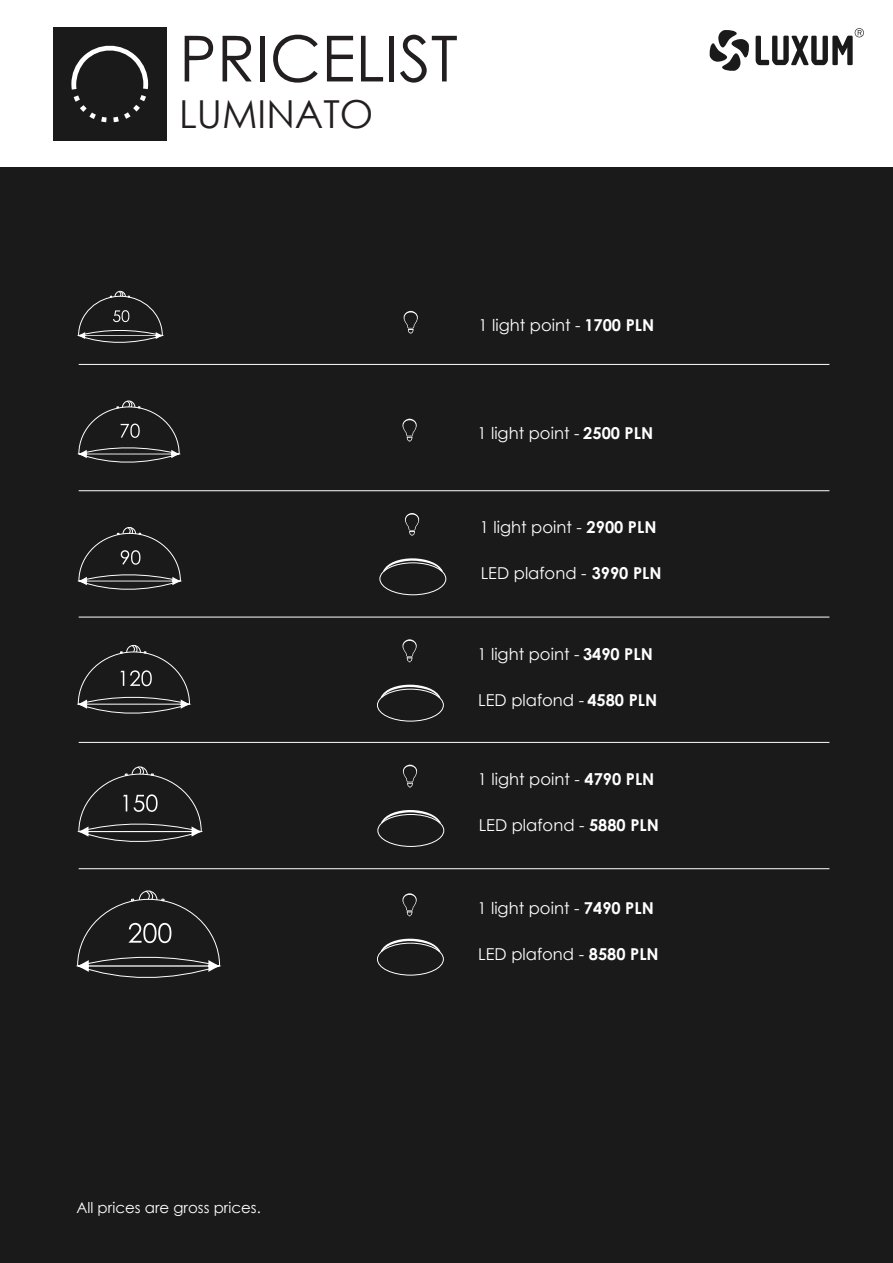
<style>
.page{position:relative;width:893px;height:1263px;background:#fff}
.page>*{position:absolute;margin:0;border:0;box-sizing:border-box;transform-origin:0 0}
.t1{font:63.6px "Century Gothic";color:#231f20}
.t2{font:38.55px "Century Gothic";color:#231f20}
.t3{font:16.35px "Century Gothic";color:#fff}
.t4{font:15px "Century Gothic";color:#fff}
.s1{font-weight:700}
</style>
<div class="page">
<div style="left:0;top:167px;width:893px;height:1096px;background:#1a1a1a"></div>
<div style="left:53px;top:27px;width:114px;height:114px;background:#1a1a1a"></div>
<svg style="left:71px;top:45px;width:77px;height:77px"></svg>
<svg style="left:709px;top:30px;width:40px;height:41px"></svg>
<svg style="left:756px;top:28px;width:108px;height:37px"></svg>
<svg style="left:78px;top:291px;width:86px;height:52px"></svg>
<svg style="left:78px;top:527px;width:104px;height:63px"></svg>
<svg style="left:78px;top:645px;width:113px;height:69px"></svg>
<svg style="left:78px;top:766px;width:124px;height:76px"></svg>
<svg style="left:77px;top:891px;width:144px;height:87px"></svg>
<svg style="left:404px;top:311px;width:14px;height:23px"></svg>
<hr style="left:79px;top:364px;width:750px;height:1px;background:#fff">
<svg style="left:78px;top:401px;width:102px;height:62px"></svg>
<svg style="left:402px;top:418px;width:15px;height:24px"></svg>
<svg style="left:405px;top:513px;width:14px;height:23px"></svg>
<div style="left:379px;top:562px;width:67px;height:33px;border:1px solid #fff;border-radius:50%"></div>
<svg style="left:383px;top:558px;width:60px;height:14px"></svg>
<svg style="left:402px;top:639px;width:15px;height:24px"></svg>
<div style="left:377px;top:689px;width:67px;height:32px;border:1px solid #fff;border-radius:50%"></div>
<svg style="left:381px;top:684px;width:59px;height:14px"></svg>
<svg style="left:403px;top:764px;width:14px;height:24px"></svg>
<div style="left:377px;top:814px;width:67px;height:33px;border:1px solid #fff;border-radius:50%"></div>
<svg style="left:381px;top:810px;width:60px;height:13px"></svg>
<svg style="left:402px;top:893px;width:15px;height:23px"></svg>
<div style="left:377px;top:943px;width:67px;height:32px;border:1px solid #fff;border-radius:50%"></div>
<svg style="left:381px;top:938px;width:59px;height:14px"></svg>
<hr style="left:79px;top:490px;width:750px;height:1px;background:#fff">
<hr style="left:79px;top:617px;width:750px;height:1px;background:#fff">
<hr style="left:79px;top:742px;width:750px;height:1px;background:#fff">
<hr style="left:79px;top:868px;width:750px;height:1px;background:#fff">
<h1 class="t1" style="left:179px;top:14px;width:280px">PRICELIST</h1>
<h2 class="t2" style="left:179px;top:87px;width:196px">LUMINATO</h2>
<p class="t3" style="left:479px;top:314px;width:177px">1 light point - <span class="s1">1700 PLN</span></p>
<p class="t3" style="left:477px;top:422px;width:177px">1 light point - <span class="s1">2500 PLN</span></p>
<p class="t3" style="left:480px;top:516px;width:178px">1 light point - <span class="s1">2900 PLN</span></p>
<p class="t3" style="left:481px;top:562px;width:182px">LED plafond - <span class="s1">3990 PLN</span></p>
<p class="t3" style="left:477px;top:642px;width:177px">1 light point - <span class="s1">3490 PLN</span></p>
<p class="t3" style="left:478px;top:688px;width:180px">LED plafond - <span class="s1">4580 PLN</span></p>
<p class="t3" style="left:478px;top:768px;width:178px">1 light point - <span class="s1">4790 PLN</span></p>
<p class="t3" style="left:479px;top:814px;width:182px">LED plafond - <span class="s1">5880 PLN</span></p>
<p class="t3" style="left:477px;top:896px;width:178px">1 light point - <span class="s1">7490 PLN</span></p>
<p class="t3" style="left:478px;top:942px;width:182px">LED plafond - <span class="s1">8580 PLN</span></p>
<p class="t4" style="left:76px;top:1197px;width:186px">All prices are gross prices.</p>
</div>
